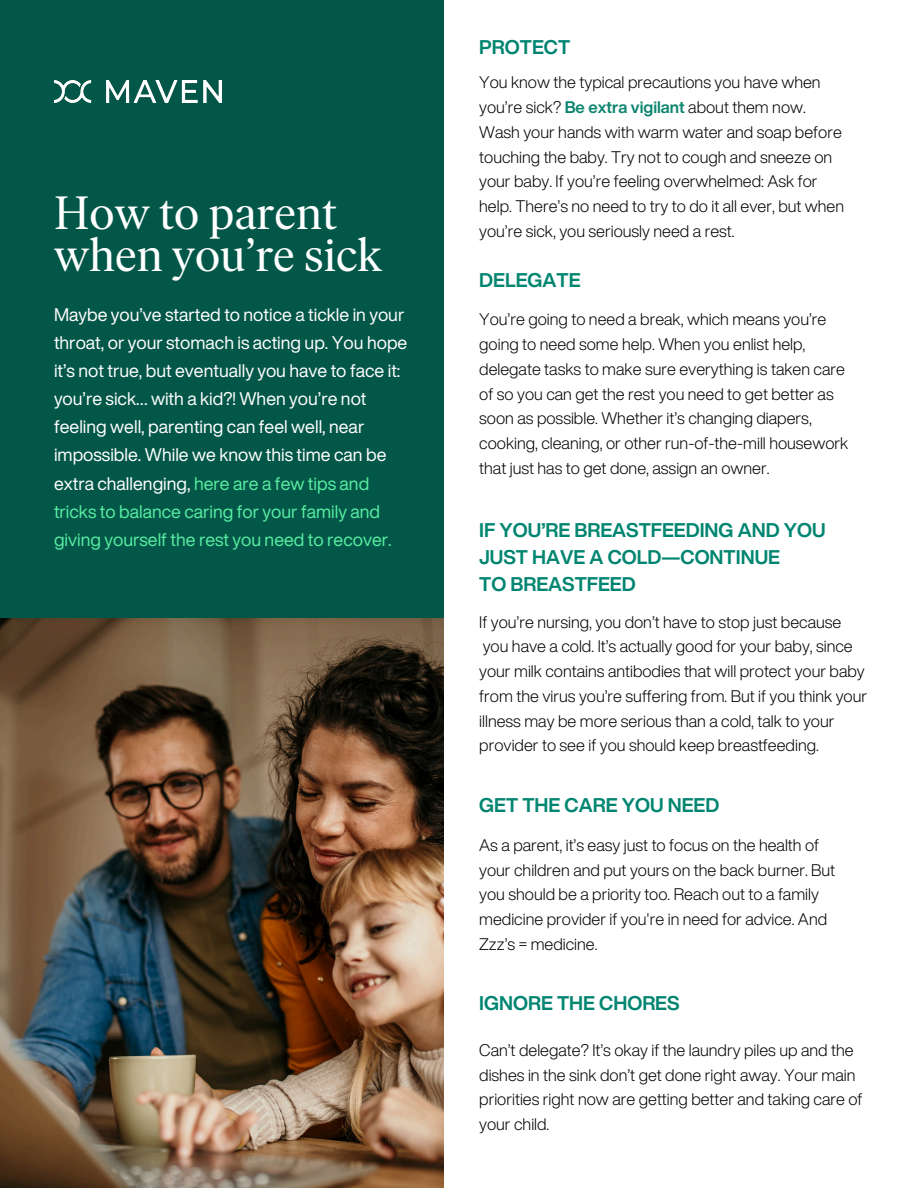
<style>
.page{position:relative;width:918px;height:1188px;background:#fff}
.page>*{position:absolute;margin:0;border:0;box-sizing:border-box;transform-origin:0 0}
.t1{font:46.5px/41.7px "Ivar Headline";color:#fff}
.t2{font:700 19.5px/27px "Helvetica Now Display";color:#008570}
.t3{font:18px/28.2px "Helvetica Now Display";color:#fff}
.t4{font:300 16.5px/24.8px "Helvetica Now Display";color:#000}
.s1{color:#58eda2}
.s2{font-weight:700;color:#0d8570}
</style>
<div class="page">
<div style="left:0;top:0;width:443px;height:1188px;background:#035748"></div>
<img style="left:54px;top:81px;width:168px;height:21px">
<img style="left:0;top:619px;width:443px;height:569px">
<p class="t1" style="left:54px;top:192px;width:330px">How to parent when you’re sick</p>
<p class="t3" style="left:54px;top:300px;width:355px">Maybe you’ve started to notice a tickle in your throat, or your stomach is acting up. You hope it’s not true, but eventually you have to face it: you’re sick… with a kid?! When you’re not feeling well, parenting can feel well, near impossible. While we know this time can be extra challenging, <span class="s1">here are a few tips and tricks to balance caring for your family and giving yourself the rest you need to recover.</span></p>
<h2 class="t2" style="left:479px;top:33px;width:92px">PROTECT</h2>
<h3 class="t4" style="left:479px;top:70px;width:343px">You know the typical precautions you have when you’re sick? <span class="s2">Be extra vigilant</span> about them now.</h3>
<h1 class="t4" style="left:479px;top:119px;width:366px">Wash your hands with warm water and soap before touching the baby. Try not to cough and sneeze on your baby. If you’re feeling overwhelmed: Ask for help. There’s no need to try to do it all ever, but when you’re sick, you seriously need a rest.</h1>
<p class="t2" style="left:479px;top:266px;width:103px">DELEGATE</p>
<h2 class="t4" style="left:479px;top:307px;width:371px">You’re going to need a break, which means you’re going to need some help. When you enlist help, delegate tasks to make sure everything is taken care of so you can get the rest you need to get better as soon as possible. Whether it’s changing diapers, cooking, cleaning, or other run-of-the-mill housework that just has to get done, assign an owner.</h2>
<p class="t2" style="left:479px;top:517px;width:348px">IF YOU’RE BREASTFEEDING AND YOU<br>JUST HAVE A COLD—CONTINUE<br>TO BREASTFEED</p>
<p class="t4" style="left:479px;top:609px;width:364px">If you’re nursing, you don’t have to stop just because</p>
<h2 class="t4" style="left:479px;top:634px;width:389px">you have a cold. It’s actually good for your baby, since your milk contains antibodies that will protect your baby from the virus you’re suffering from. But if you think your illness may be more serious than a cold, talk to your provider to see if you should keep breastfeeding.</h2>
<p class="t2" style="left:479px;top:791px;width:242px">GET THE CARE YOU NEED</p>
<h2 class="t4" style="left:479px;top:832px;width:342px">As a parent, it’s easy just to focus on the health of</h2>
<p class="t4" style="left:479px;top:857px;width:357px">your children and put yours on the back burner. But</p>
<p class="t4" style="left:479px;top:882px;width:349px">you should be a priority too. Reach out to a family medicine provider if you're in need for advice. And</p>
<p class="t4" style="left:479px;top:931px;width:120px">Zzz’s = medicine.</p>
<h2 class="t2" style="left:479px;top:990px;width:202px">IGNORE THE CHORES</h2>
<p class="t4" style="left:479px;top:1037px;width:385px">Can’t delegate? It’s okay if the laundry piles up and the dishes in the sink don’t get done right away. Your main priorities right now are getting better and taking care of your child.</p>
</div>
